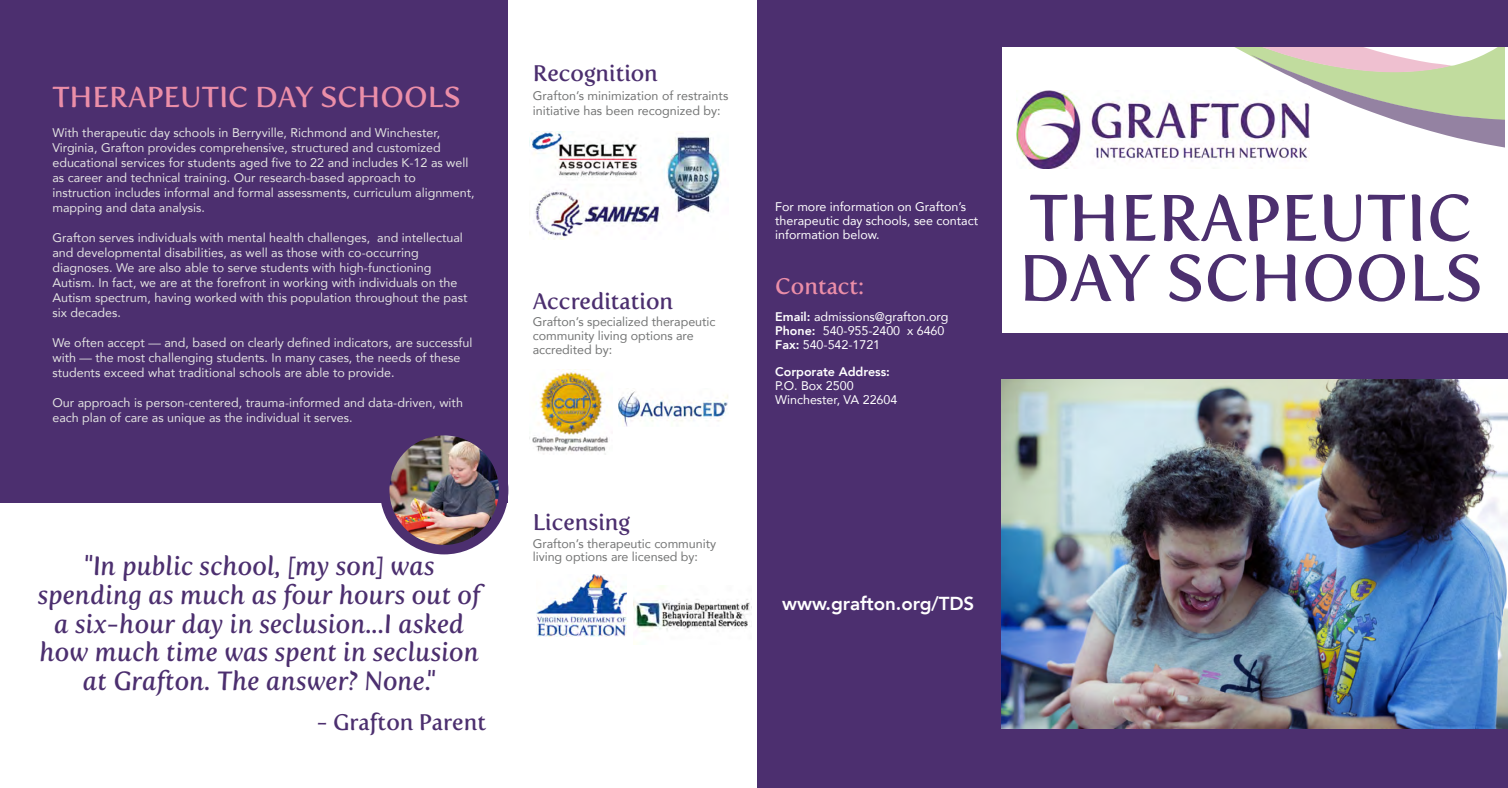
<style>
.page{position:relative;width:1508px;height:788px;background:#fff}
.page>*{position:absolute;margin:0;border:0;box-sizing:border-box;transform-origin:0 0}
.t1{font:65px/60px "Fertigo Pro";color:#4c2f6f}
.t2{font:28.75px "Fertigo Pro";color:#eb8ea8}
.t3{font:italic 26.25px/28.8px "Fertigo Pro";color:#4c2f6f;text-align:center}
.t4{font:22.5px "Fertigo Pro";letter-spacing:-.005em;color:#4c2f6f}
.t5{font:22.5px "Fertigo Pro";letter-spacing:-.005em;color:#eb8ea8}
.t6{font:800 18.75px "Avenir";letter-spacing:-.005em;color:#fff}
.t7{font:12.5px/15px "Avenir";color:#e3e3e2}
.t8{font:12.5px/13.8px "Avenir";letter-spacing:-.005em;color:#747575}
.t9{font:12.5px/13.8px "Avenir";letter-spacing:-.005em;color:#fff}
.t10{font:800 12.5px "Avenir";letter-spacing:-.005em;color:#fff}
.s1{font-weight:800}
</style>
<div class="page">
<svg style="left:1234px;top:47px;width:270px;height:102px"></svg>
<div style="left:989px;top:334px;width:519px;height:454px;background:#4c2f6f"></div>
<img style="left:1016px;top:90px;width:293px;height:78px">
<div style="left:1000px;top:0;width:508px;height:47px;background:#4c2f6f"></div>
<div style="left:0;top:0;width:507px;height:502px;background:#4c2f6f"></div>
<div style="left:380px;top:426px;width:128px;height:128px;background:#4c2f6f;border-radius:50%"></div>
<img style="left:389px;top:435px;width:110px;height:110px;border-radius:55px">
<div style="left:756px;top:0;width:245px;height:788px;background:#4c2f6f"></div>
<img style="left:531px;top:132px;width:190px;height:107px">
<img style="left:532px;top:371px;width:76px;height:83px">
<img style="left:536px;top:574px;width:91px;height:62px">
<img style="left:633px;top:585px;width:119px;height:59px">
<img style="left:619px;top:391px;width:109px;height:35px">
<img style="left:1001px;top:379px;width:507px;height:349px">
<h2 class="t2" style="left:52px;top:80px;width:410px">THERAPEUTIC DAY SCHOOLS</h2>
<p class="t7" style="left:52px;top:125px;width:424px">With therapeutic day schools in Berryville, Richmond and Winchester, Virginia, Grafton provides comprehensive, structured and customized educational services for students aged five to 22 and includes K-12 as well as career and technical training. Our research-based approach to instruction includes informal and formal assessments, curriculum alignment, mapping and data analysis.</p>
<p class="t7" style="left:52px;top:230px;width:416px">Grafton serves individuals with mental health challenges, and intellectual and developmental disabilities, as well as those with co-occurring diagnoses. We are also able to serve students with high-functioning Autism. In fact, we are at the forefront in working with individuals on the Autism spectrum, having worked with this population throughout the past six decades.</p>
<p class="t7" style="left:52px;top:335px;width:421px">We often accept — and, based on clearly defined indicators, are successful with — the most challenging students. In many cases, the needs of these students exceed what traditional schools are able to provide.</p>
<p class="t7" style="left:52px;top:395px;width:412px">Our approach is person-centered, trauma-informed and data-driven, with each plan of care as unique as the individual it serves.</p>
<h3 class="t3" style="left:38px;top:551px;width:444px">"In public school, [my son] was spending as much as four hours out of a six-hour day in seclusion...I asked how much time was spent in seclusion at Grafton. The answer? None."</h3>
<h3 class="t4" style="left:316px;top:709px;width:171px">- Grafton Parent</h3>
<h3 class="t4" style="left:533px;top:60px;width:127px">Recognition</h3>
<p class="t8" style="left:533px;top:88px;width:197px;line-height:15px">Grafton’s minimization of restraints initiative has been recognized by:</p>
<h3 class="t4" style="left:533px;top:288px;width:142px">Accreditation</h3>
<p class="t8" style="left:533px;top:314px;width:184px">Grafton’s specialized therapeutic community living options are accredited by:</p>
<h3 class="t4" style="left:533px;top:509px;width:99px">Licensing</h3>
<p class="t8" style="left:533px;top:536px;width:185px">Grafton’s therapeutic community living options are licensed by:</p>
<p class="t9" style="left:775px;top:199px;width:204px">For more information on Grafton’s therapeutic day schools, see contact information below.</p>
<h3 class="t5" style="left:775px;top:272px;width:91px">Contact:</h3>
<p class="t9" style="left:775px;top:309px;width:175px"><span class="s1">Email:</span> admissions@grafton.org<br><span class="s1">Phone:</span> 540-955-2400 x 6460<br><span class="s1">Fax:</span> 540-542-1721</p>
<p class="t10" style="left:775px;top:362px;width:116px">Corporate Address:</p>
<p class="t9" style="left:775px;top:378px;width:124px">P.O. Box 2500<br>Winchester, VA 22604</p>
<h1 class="t1" style="left:1018px;top:188px;width:466px">THERAPEUTIC<br>DAY SCHOOLS</h1>
<h3 class="t6" style="left:782px;top:589px;width:194px">www.grafton.org/TDS</h3>
</div>
